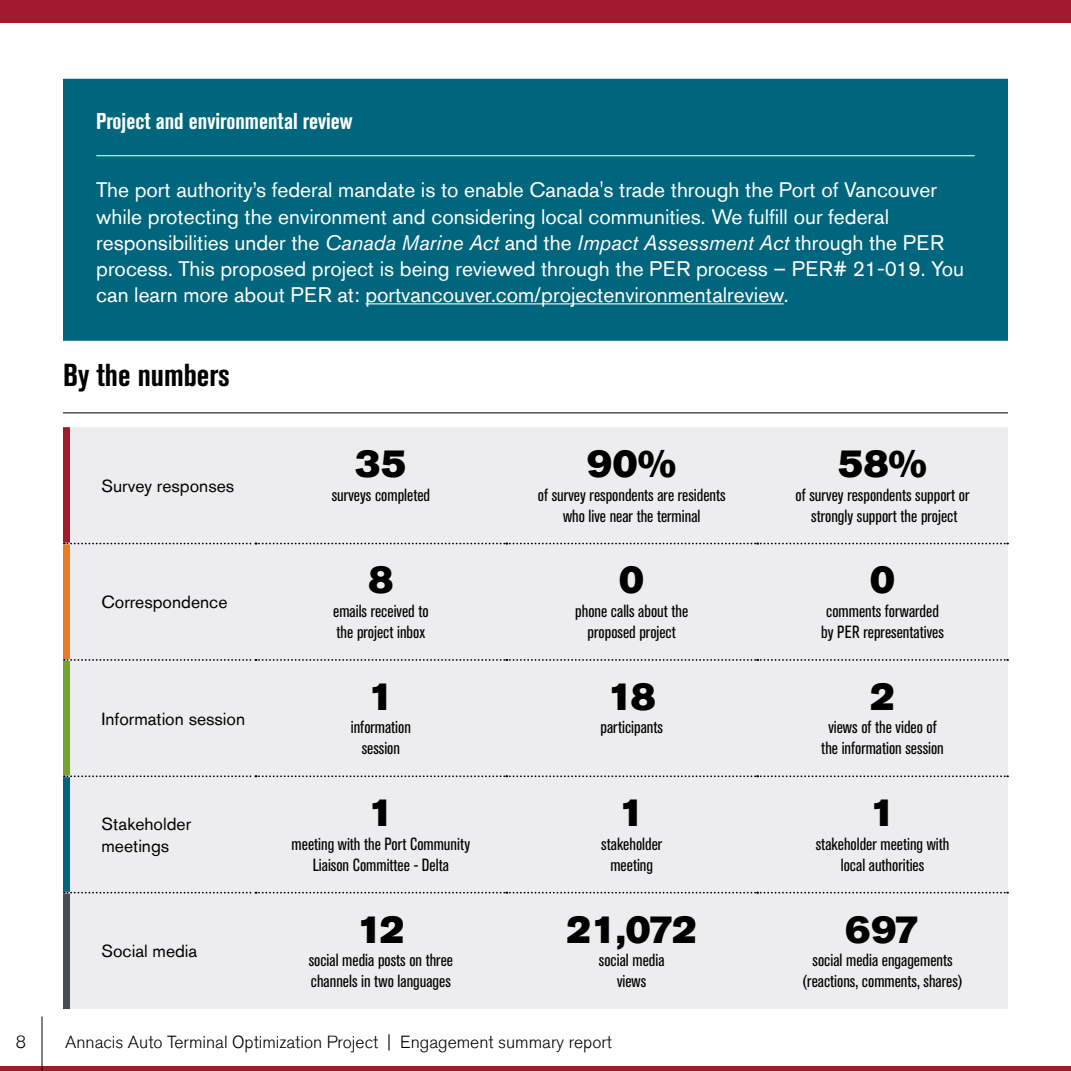
<style>
.page{position:relative;width:1071px;height:1071px;background:#fff}
.page>*{position:absolute;margin:0;border:0;box-sizing:border-box;transform-origin:0 0}
.t1{font:38.5px "Akzidenz Grotesk Std Super";letter-spacing:-.02em;color:#000}
.t2{font:700 condensed 31.5px "Akzidenz Grotesk Std";color:#000}
.t3{font:700 condensed 22.75px "Akzidenz Grotesk Std";color:#fff}
.t4{font:21px/26.2px "Akzidenz Grotesk Std";color:#fff}
.t5{font:condensed 17.5px/21px "Akzidenz Grotesk Std";color:#000;text-align:center}
.t6{font:17.5px/22.8px "Akzidenz Grotesk Std";color:#000}
.t7{font:300 17.5px "Akzidenz Grotesk Std";color:#000}
.s1{font-style:italic}
</style>
<div class="page">
<div style="left:70px;top:427px;width:938px;height:582px;background:#ededef"></div>
<div style="left:63px;top:427px;width:7px;height:116px;background:#a31a2d"></div>
<svg style="left:64px;top:543px;width:944px;height:1px"></svg>
<div style="left:63px;top:544px;width:7px;height:115px;background:#e77c22"></div>
<svg style="left:64px;top:659px;width:944px;height:2px"></svg>
<div style="left:63px;top:661px;width:7px;height:114px;background:#74a333"></div>
<svg style="left:64px;top:775px;width:944px;height:2px"></svg>
<div style="left:63px;top:777px;width:7px;height:115px;background:#00667d"></div>
<svg style="left:64px;top:892px;width:944px;height:2px"></svg>
<div style="left:63px;top:894px;width:7px;height:115px;background:#474c55"></div>
<hr style="left:63px;top:412px;width:945px;height:1px;background:#000">
<div style="left:64px;top:80px;width:943px;height:260px;background:#00667d"></div>
<hr style="left:96px;top:155px;width:879px;height:1px;background:#fff">
<hr style="left:365px;top:303px;width:419px;height:1px;background:#fff">
<div style="left:63px;top:79px;width:945px;height:262px;border:2px solid #00667d"></div>
<div style="left:0;top:1066px;width:720px;height:5px;background:#a31a2d"></div>
<div style="left:720px;top:1066px;width:350px;height:5px;background:#a31a2d"></div>
<hr style="left:42px;top:1017px;width:1px;height:54px;background:#000">
<div style="left:0;top:0;width:1071px;height:23px;background:#a31a2d"></div>
<h3 class="t3" style="left:96px;top:108px;width:258px">Project and environmental review</h3>
<p class="t4" style="left:96px;top:177px;width:869px">The port authority’s federal mandate is to enable Canada's trade through the Port of Vancouver while protecting the environment and considering local communities. We fulfill our federal responsibilities under the <span class="s1">Canada Marine Act</span> and the <span class="s1">Impact Assessment Act</span> through the PER process. This proposed project is being reviewed through the PER process – PER# 21-019. You can learn more about PER at: portvancouver.com/projectenvironmentalreview.</p>
<h2 class="t2" style="left:63px;top:357px;width:169px">By the numbers</h2>
<p class="t6" style="left:102px;top:474px;width:134px">Survey responses</p>
<p class="t6" style="left:101px;top:591px;width:128px">Correspondence</p>
<p class="t6" style="left:102px;top:707px;width:145px">Information session</p>
<p class="t6" style="left:101px;top:812px;width:91px">Stakeholder meetings</p>
<p class="t6" style="left:101px;top:940px;width:97px">Social media</p>
<h1 class="t1" style="left:356px;top:441px;width:52px">35</h1>
<p class="t5" style="left:332px;top:484px;width:100px">surveys completed</p>
<h1 class="t1" style="left:368px;top:558px;width:26px">8</h1>
<p class="t5" style="left:333px;top:601px;width:97px;text-align:left">emails received to the project inbox</p>
<h1 class="t1" style="left:368px;top:674px;width:26px">1</h1>
<p class="t5" style="left:351px;top:717px;width:62px">information session</p>
<h1 class="t1" style="left:368px;top:790px;width:26px">1</h1>
<p class="t5" style="left:292px;top:833px;width:180px">meeting with the Port Community<br>Liaison Committee - Delta</p>
<h1 class="t1" style="left:357px;top:907px;width:49px">12</h1>
<p class="t5" style="left:309px;top:950px;width:146px;text-align:left">social media posts on three channels in two languages</p>
<h1 class="t1" style="left:587px;top:441px;width:91px">90%</h1>
<p class="t5" style="left:538px;top:484px;width:189px">of survey respondents are residents who live near the terminal</p>
<h1 class="t1" style="left:619px;top:558px;width:26px">0</h1>
<p class="t5" style="left:575px;top:601px;width:114px">phone calls about the proposed project</p>
<h1 class="t1" style="left:608px;top:674px;width:50px">18</h1>
<p class="t5" style="left:601px;top:717px;width:64px">participants</p>
<h1 class="t1" style="left:619px;top:790px;width:26px">1</h1>
<p class="t5" style="left:601px;top:833px;width:63px">stakeholder meeting</p>
<h1 class="t1" style="left:566px;top:907px;width:132px">21,072</h1>
<p class="t5" style="left:599px;top:950px;width:67px">social media views</p>
<p class="t7" style="left:16px;top:1032px;width:12px">8</p>
<p class="t7" style="left:65px;top:1032px;width:548px">Annacis Auto Terminal Optimization Project | Engagement summary report</p>
<h1 class="t1" style="left:838px;top:441px;width:91px">58%</h1>
<p class="t5" style="left:796px;top:484px;width:175px">of survey respondents support or strongly support the project</p>
<h1 class="t1" style="left:870px;top:558px;width:26px">0</h1>
<p class="t5" style="left:821px;top:601px;width:124px;text-align:left">comments forwarded by PER representatives</p>
<h1 class="t1" style="left:870px;top:674px;width:26px">2</h1>
<p class="t5" style="left:821px;top:717px;width:124px">views of the video of the information session</p>
<h1 class="t1" style="left:870px;top:790px;width:26px">1</h1>
<p class="t5" style="left:816px;top:833px;width:135px">stakeholder meeting with local authorities</p>
<h1 class="t1" style="left:846px;top:907px;width:75px">697</h1>
<p class="t5" style="left:802px;top:950px;width:162px">social media engagements (reactions, comments, shares)</p>
</div>
